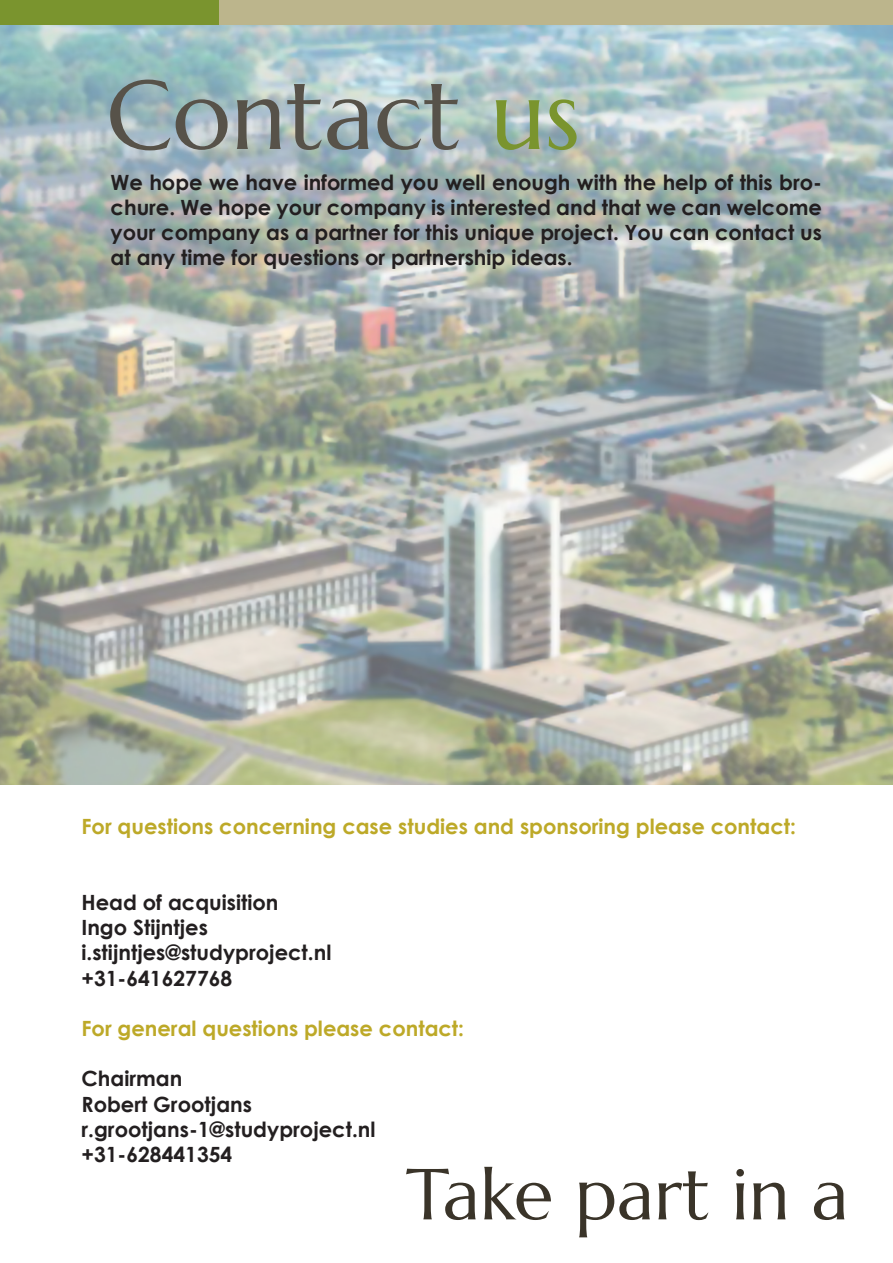
<style>
.page{position:relative;width:893px;height:1263px;background:#fff}
.page>*{position:absolute;margin:0;border:0;box-sizing:border-box;transform-origin:0 0}
.t1{font:97.5px "Marcellus";color:#575249}
.t2{font:72px "Marcellus";color:#3a3429}
.t3{font:700 21px/25.2px "Century Gothic";color:#231f20}
.t4{font:700 21px "Century Gothic";color:#bda928}
.s1{color:#7a942e}
</style>
<div class="page">
<img style="left:0;top:25px;width:893px;height:759px">
<div style="left:0;top:0;width:220px;height:25px;background:#7a942e"></div>
<div style="left:220px;top:0;width:673px;height:25px;background:#bcb58c"></div>
<p class="t1" style="left:106px;top:54px;width:475px">Contact <span class="s1">us</span></p>
<p class="t3" style="left:111px;top:168px;width:713px;text-align:justify">We hope we have informed you well enough with the help of this bro&shy;chure. We hope your company is interested and that we can welcome your company as a partner for this unique project. You can contact us at any time for questions or partnership ideas.</p>
<p class="t4" style="left:81px;top:811px;width:716px">For questions concerning case studies and sponsoring please contact:</p>
<p class="t3" style="left:81px;top:889px;width:198px">Head of acquisition</p>
<p class="t3" style="left:81px;top:914px;width:251px">Ingo Stijntjes i.stijntjes@studyproject.nl +31-641627768</p>
<p class="t4" style="left:81px;top:1012px;width:384px">For general questions please contact:</p>
<p class="t3" style="left:81px;top:1065px;width:102px">Chairman</p>
<p class="t3" style="left:81px;top:1090px;width:296px">Robert Grootjans r.grootjans-1@studyproject.nl +31-628441354</p>
<p class="t2" style="left:406px;top:1149px;width:444px">Take part in a</p>
</div>
